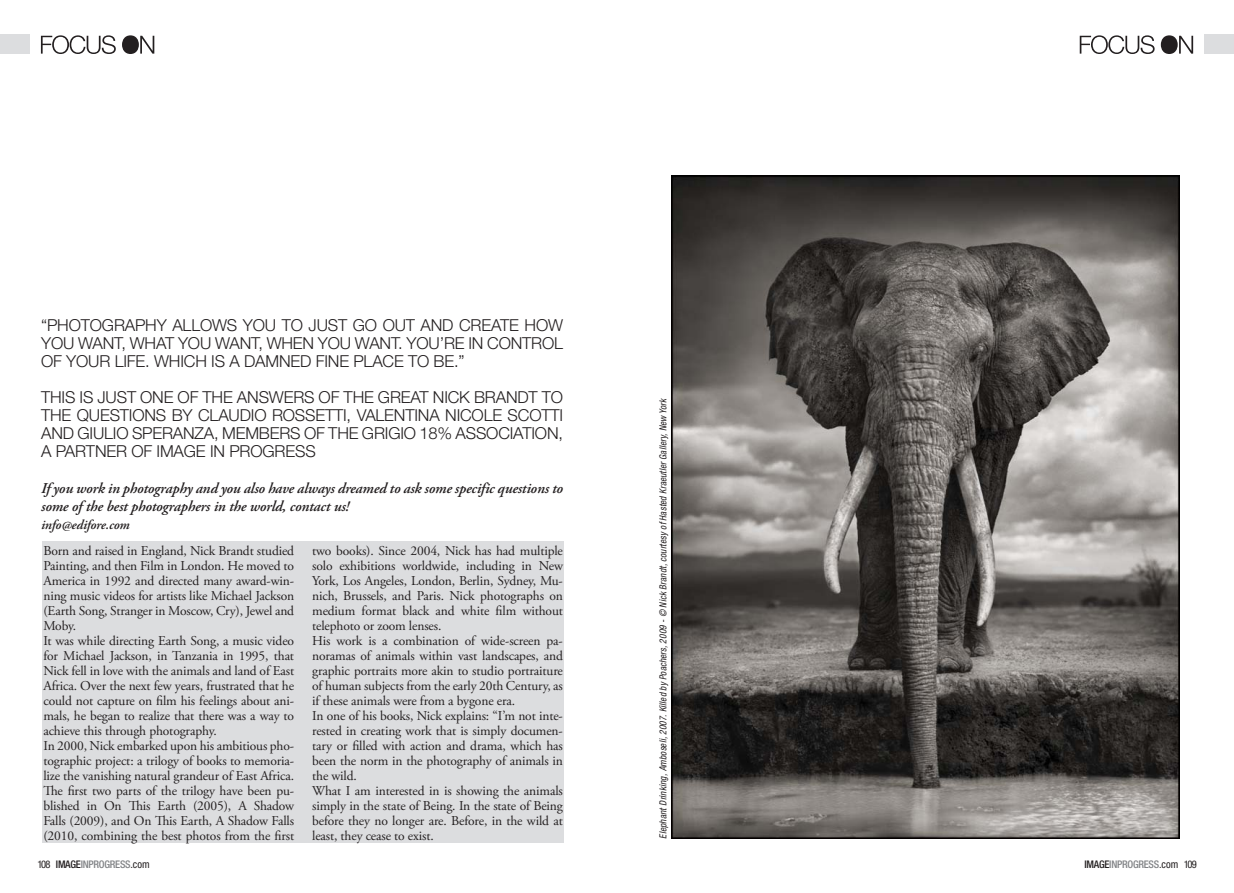
<style>
.page{position:relative;width:1234px;height:893px;background:#fff}
.page>*{position:absolute;margin:0;border:0;box-sizing:border-box;transform-origin:0 0}
.sottotitolo{font:300 16.5px/18px "Helvetica Neue LT Std";letter-spacing:-.01em;color:#231f20;text-align:justify}
.sottotitolo-2{font:italic 600 15px/18px "Adobe Garamond Pro";letter-spacing:-.01em;color:#231f20}
.risposta{font:13.5px/15px "Adobe Garamond Pro";letter-spacing:-.01em;color:#231f20;text-align:justify}
.sottotitolo-3{font:italic 600 13.5px "Adobe Garamond Pro";letter-spacing:-.01em;color:#231f20}
.t1{font:500 condensed 10.5px "Helvetica Neue LT Std";letter-spacing:-.025em;color:#808285}
.credito_testi_nero{font:italic condensed 9.75px "Helvetica Neue LT Std";color:#231f20;scale:.93 1}
.s1{font-weight:400;color:#231f20}
.s2{color:#231f20}
</style>
<div class="page">
<img style="left:671px;top:175px;width:508px;height:664px">
<div style="left:43px;top:541px;width:520px;height:302px;background:#dcdddf"></div>
<svg style="left:41px;top:35px;width:113px;height:19px"></svg>
<svg style="left:1079px;top:35px;width:113px;height:19px"></svg>
<div style="left:0;top:34px;width:30px;height:20px;background:#dcdddf"></div>
<div style="left:1203px;top:34px;width:30px;height:20px;background:#dcdddf"></div>
<p class="sottotitolo" style="left:41px;top:316px;width:523px">“PHOTOGRAPHY ALLOWS YOU TO JUST GO OUT AND CREATE HOW YOU WANT, WHAT YOU WANT, WHEN YOU WANT. YOU’RE IN CONTROL OF YOUR LIFE. WHICH IS A DAMNED FINE PLACE TO BE.”</p>
<p class="sottotitolo" style="left:41px;top:388px;width:523px">THIS IS JUST ONE OF THE ANSWERS OF THE GREAT NICK BRANDT TO THE QUESTIONS BY CLAUDIO ROSSETTI, VALENTINA NICOLE SCOTTI AND GIULIO SPERANZA, MEMBERS OF THE GRIGIO 18% ASSOCIATION, A PARTNER OF IMAGE IN PROGRESS</p>
<p class="sottotitolo-2" style="left:41px;top:480px;width:523px">If you work in photography and you also have always dreamed to ask some specific questions to some of the best photographers in the world, contact us!</p>
<p class="sottotitolo-3" style="left:41px;top:517px;width:90px">info@edifore.com</p>
<p class="risposta" style="left:43px;top:544px;width:252px">Born and raised in England, Nick Brandt studied Painting, and then Film in London. He moved to America in 1992 and directed many award-win&shy;ning music videos for artists like Michael Jackson (Earth Song, Stranger in Moscow, Cry), Jewel and Moby.</p>
<p class="risposta" style="left:43px;top:634px;width:252px">It was while directing Earth Song, a music video for Michael Jackson, in Tanzania in 1995, that Nick fell in love with the animals and land of East Africa. Over the next few years, frustrated that he could not capture on film his feelings about ani&shy;mals, he began to realize that there was a way to achieve this through photography.</p>
<p class="risposta" style="left:43px;top:739px;width:252px">In 2000, Nick embarked upon his ambitious pho&shy;tographic project: a trilogy of books to memoria&shy;lize the vanishing natural grandeur of East Africa.</p>
<p class="risposta" style="left:43px;top:784px;width:252px">The first two parts of the trilogy have been pu&shy;blished in On This Earth (2005), A Shadow Falls (2009), and On This Earth, A Shadow Falls (2010, combining the best photos from the first</p>
<p class="risposta" style="left:312px;top:544px;width:252px">two books). Since 2004, Nick has had multiple solo exhibitions worldwide, including in New York, Los Angeles, London, Berlin, Sydney, Mu&shy;nich, Brussels, and Paris. Nick photographs on medium format black and white film without telephoto or zoom lenses.</p>
<p class="risposta" style="left:312px;top:634px;width:252px">His work is a combination of wide-screen pa&shy;noramas of animals within vast landscapes, and graphic portraits more akin to studio portraiture of human subjects from the early 20th Century, as if these animals were from a bygone era.</p>
<p class="risposta" style="left:312px;top:709px;width:252px">In one of his books, Nick explains: “I’m not inte&shy;rested in creating work that is simply documen&shy;tary or filled with action and drama, which has been the norm in the photography of animals in the wild.</p>
<p class="risposta" style="left:312px;top:784px;width:252px">What I am interested in is showing the animals simply in the state of Being. In the state of Being before they no longer are. Before, in the wild at least, they cease to exist.</p>
<p class="credito_testi_nero" style="left:657px;top:838px;width:475px;rotate:-90deg">Elephant Drinking, Amboseli, 2007. Killed by Poachers, 2009 - © Nick Brandt, courtesy of Hasted Kraeutler Gallery, New York</p>
<p class="t1" style="left:37px;top:858px;width:114px"><span class="s1">108</span> <span class="s2">IMAGE</span>INPROGRESS<span class="s1">.com</span></p>
<p class="t1" style="left:1084px;top:858px;width:114px"><span class="s2">IMAGE</span>INPROGRESS<span class="s1">.com 109</span></p>
</div>
